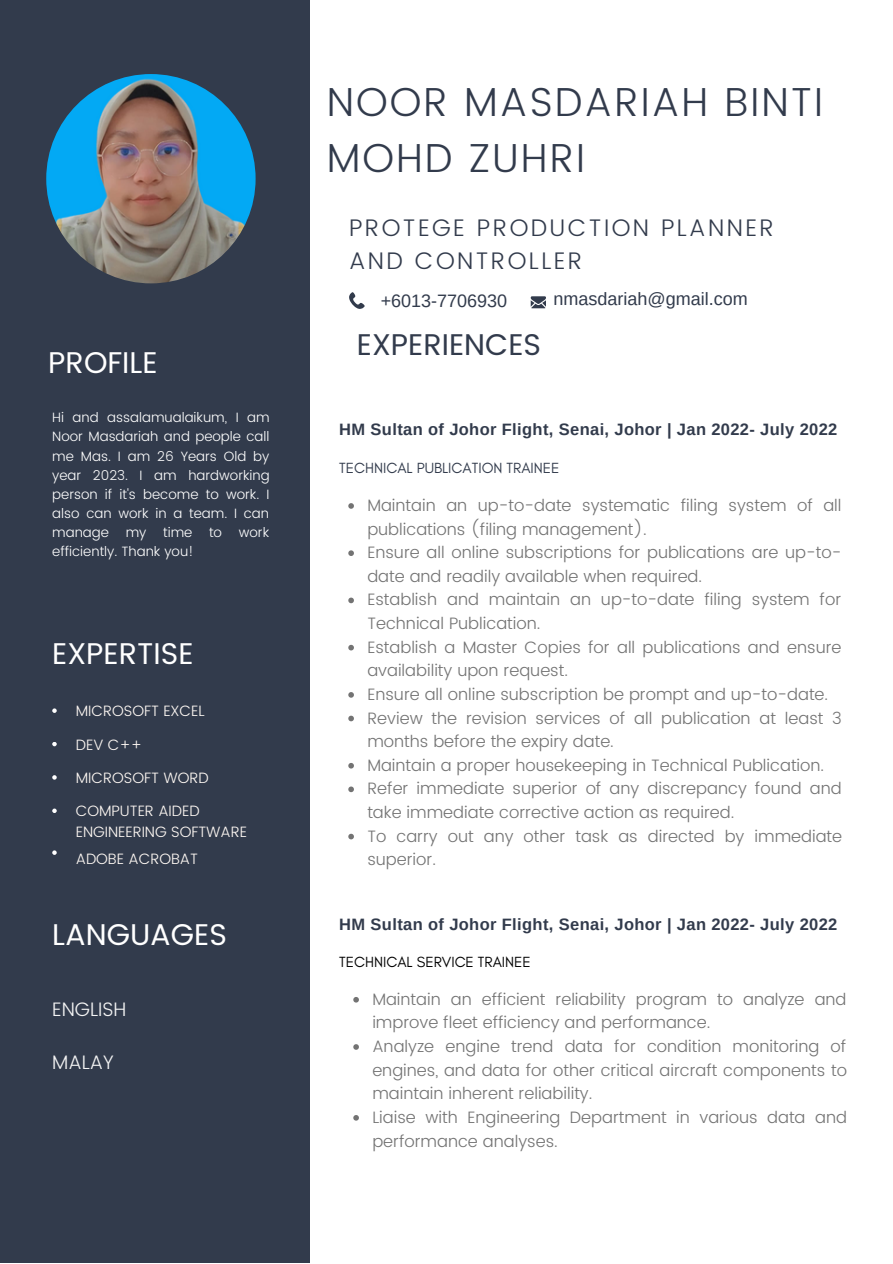
<style>
.page{position:relative;width:893px;height:1264px;background:#fff}
.page>*{position:absolute;margin:0;border:0;box-sizing:border-box;transform-origin:0 0}
.t1{font:300 40.5px/56.2px "Poppins";letter-spacing:.05em;color:#323b4c}
.t2{font:30px "Poppins";color:#fff}
.t3{font:30px "Poppins";color:#323b4c}
.t4{font:300 24px/32.5px "Poppins";letter-spacing:.1em;color:#323b4c}
.t5{font:300 19.5px "Poppins";color:#f4f4f4}
.t6{font:18px "Arimo";color:#323b4c}
.t7{font:300 16.5px/23.5px "Poppins";color:#737373}
.t8{font:700 16.5px "Arimo";letter-spacing:.025em;color:#323b4c}
.t9{font:300 15px/20.2px "Poppins";letter-spacing:-.005em;color:#fff9f4}
.t10{font:15px "Glacial Indifference";color:#323b4c}
.t11{font:15px "Glacial Indifference";color:#000}
.t12{font:300 13.5px/19px "Poppins";color:#fff;text-align:justify}
</style>
<div class="page">
<div style="left:0;top:0;width:309px;height:1262px;background:#323b4c"></div>
<img style="left:46px;top:74px;width:209px;height:209px;border-radius:50%">
<svg style="left:348px;top:503px;width:6px;height:6px"></svg>
<svg style="left:348px;top:550px;width:6px;height:6px"></svg>
<svg style="left:348px;top:597px;width:6px;height:6px"></svg>
<svg style="left:348px;top:645px;width:6px;height:5px"></svg>
<svg style="left:348px;top:692px;width:6px;height:5px"></svg>
<svg style="left:348px;top:715px;width:6px;height:6px"></svg>
<svg style="left:348px;top:763px;width:6px;height:5px"></svg>
<svg style="left:348px;top:786px;width:6px;height:6px"></svg>
<svg style="left:348px;top:833px;width:6px;height:6px"></svg>
<svg style="left:353px;top:997px;width:6px;height:5px"></svg>
<svg style="left:353px;top:1044px;width:6px;height:5px"></svg>
<svg style="left:353px;top:1115px;width:6px;height:5px"></svg>
<svg style="left:52px;top:708px;width:5px;height:4px"></svg>
<svg style="left:52px;top:742px;width:5px;height:4px"></svg>
<svg style="left:52px;top:775px;width:5px;height:4px"></svg>
<svg style="left:52px;top:808px;width:5px;height:5px"></svg>
<svg style="left:52px;top:850px;width:5px;height:4px"></svg>
<svg style="left:530px;top:296px;width:16px;height:12px"></svg>
<svg style="left:349px;top:292px;width:15px;height:17px"></svg>
<p class="t2" style="left:48px;top:345px;width:111px">PROFILE</p>
<p class="t12" style="left:52px;top:408px;width:219px">Hi and assalamualaikum, I am Noor Masdariah and people call me Mas. I am 26 Years Old by year 2023. I am hardworking person if it's become to work. I also can work in a team. I can manage my time to work efficiently. Thank you!</p>
<p class="t2" style="left:52px;top:636px;width:143px">EXPERTISE</p>
<p class="t9" style="left:76px;top:701px;width:130px">MICROSOFT EXCEL</p>
<p class="t9" style="left:76px;top:734px;width:68px">DEV C++</p>
<p class="t9" style="left:76px;top:767px;width:134px">MICROSOFT WORD</p>
<p class="t9" style="left:76px;top:801px;width:173px">COMPUTER AIDED<br>ENGINEERING SOFTWARE</p>
<p class="t9" style="left:76px;top:848px;width:124px">ADOBE ACROBAT</p>
<p class="t2" style="left:52px;top:917px;width:176px">LANGUAGES</p>
<p class="t5" style="left:52px;top:997px;width:76px">ENGLISH</p>
<p class="t5" style="left:52px;top:1050px;width:63px">MALAY</p>
<p class="t1" style="left:327px;top:74px;width:498px">NOOR MASDARIAH BINTI<br>MOHD ZUHRI</p>
<p class="t4" style="left:349px;top:212px;width:426px">PROTEGE PRODUCTION PLANNER<br>AND CONTROLLER</p>
<p class="t6" style="left:381px;top:291px;width:128px">+6013-7706930</p>
<p class="t6" style="left:553px;top:289px;width:196px">nmasdariah@gmail.com</p>
<p class="t3" style="left:357px;top:327px;width:186px">EXPERIENCES</p>
<p class="t8" style="left:339px;top:419px;width:499px">HM Sultan of Johor Flight, Senai, Johor | Jan 2022- July 2022</p>
<p class="t10" style="left:339px;top:458px;width:222px">TECHNICAL PUBLICATION TRAINEE</p>
<p class="t7" style="left:367px;top:493px;width:475px">Maintain an up-to-date systematic filing system of all publications (filing management).</p>
<p class="t7" style="left:367px;top:541px;width:475px">Ensure all online subscriptions for publications are up-to&shy;date and readily available when required.</p>
<p class="t7" style="left:367px;top:588px;width:475px">Establish and maintain an up-to-date filing system for<br>Technical Publication.</p>
<p class="t7" style="left:367px;top:635px;width:475px">Establish a Master Copies for all publications and ensure availability upon request.</p>
<p class="t7" style="left:367px;top:682px;width:462px">Ensure all online subscription be prompt and up-to-date.</p>
<p class="t7" style="left:367px;top:706px;width:476px">Review the revision services of all publication at least 3 months before the expiry date.</p>
<p class="t7" style="left:367px;top:753px;width:458px">Maintain a proper housekeeping in Technical Publication.</p>
<p class="t7" style="left:367px;top:777px;width:476px">Refer immediate superior of any discrepancy found and take immediate corrective action as required.</p>
<p class="t7" style="left:367px;top:824px;width:476px">To carry out any other task as directed by immediate superior.</p>
<p class="t8" style="left:339px;top:914px;width:499px">HM Sultan of Johor Flight, Senai, Johor | Jan 2022- July 2022</p>
<p class="t11" style="left:339px;top:952px;width:193px">TECHNICAL SERVICE TRAINEE</p>
<p class="t7" style="left:372px;top:987px;width:475px">Maintain an efficient reliability program to analyze and improve fleet efficiency and performance.</p>
<p class="t7" style="left:372px;top:1034px;width:476px;text-align:justify">Analyze engine trend data for condition monitoring of engines, and data for other critical aircraft components to maintain inherent reliability.</p>
<p class="t7" style="left:372px;top:1105px;width:476px">Liaise with Engineering Department in various data and performance analyses.</p>
</div>
